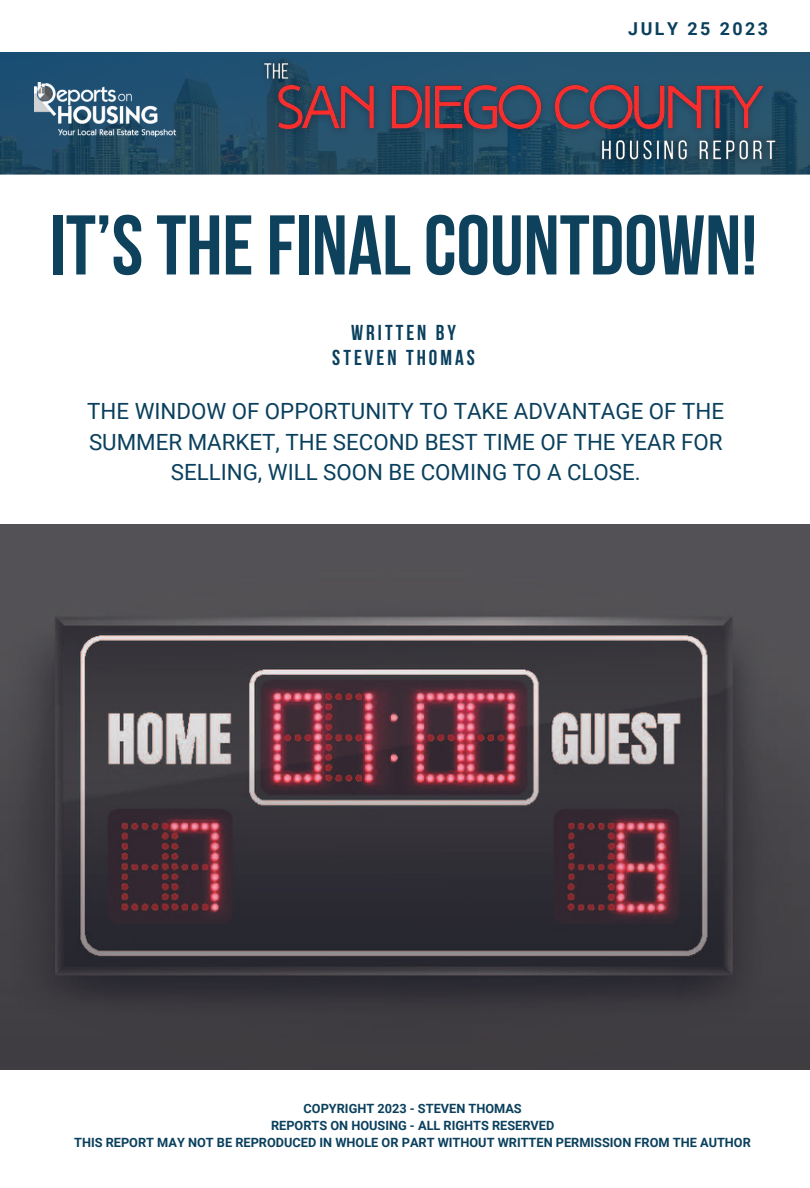
<style>
.page{position:relative;width:810px;height:1188px;background:#fff}
.page>*{position:absolute;margin:0;border:0;box-sizing:border-box;transform-origin:0 0}
.t1{font:700 84.45px "Bebas Neue";color:#0d415c}
.t2{font:22.35px/30.3px "Roboto";color:#0a405d;text-align:center}
.t3{font:700 21.45px "Bebas Neue";letter-spacing:.14em;color:#0a405d}
.t4{font:700 17.85px "Roboto";letter-spacing:.14em;color:#0a405d}
.t5{font:700 12.75px "Roboto";color:#0a405d}
</style>
<div class="page">
<svg style="left:0;top:52px;width:810px;height:123px;background:#214e69"></svg>
<img style="left:263px;top:71px;width:515px;height:87px">
<img style="left:254px;top:53px;width:45px;height:42px">
<img style="left:589px;top:126px;width:202px;height:49px">
<img style="left:35px;top:83px;width:140px;height:54px">
<img style="left:0;top:525px;width:810px;height:544px">
<p class="t4" style="left:628px;top:18px;width:141px">JULY 25 2023</p>
<p class="t1" style="left:50px;top:211px;width:709px">IT’S THE FINAL COUNTDOWN!</p>
<p class="t3" style="left:351px;top:324px;width:106px">WRITTEN BY</p>
<p class="t3" style="left:332px;top:349px;width:144px">STEVEN THOMAS</p>
<p class="t2" style="left:87px;top:397px;width:638px">THE WINDOW OF OPPORTUNITY TO TAKE ADVANTAGE OF THE<br>SUMMER MARKET, THE SECOND BEST TIME OF THE YEAR FOR<br>SELLING, WILL SOON BE COMING TO A CLOSE.</p>
<p class="t5" style="left:304px;top:1102px;width:220px">COPYRIGHT 2023 - STEVEN THOMAS</p>
<p class="t5" style="left:271px;top:1119px;width:285px">REPORTS ON HOUSING - ALL RIGHTS RESERVED</p>
<p class="t5" style="left:74px;top:1136px;width:678px">THIS REPORT MAY NOT BE REPRODUCED IN WHOLE OR PART WITHOUT WRITTEN PERMISSION FROM THE AUTHOR</p>
</div>
